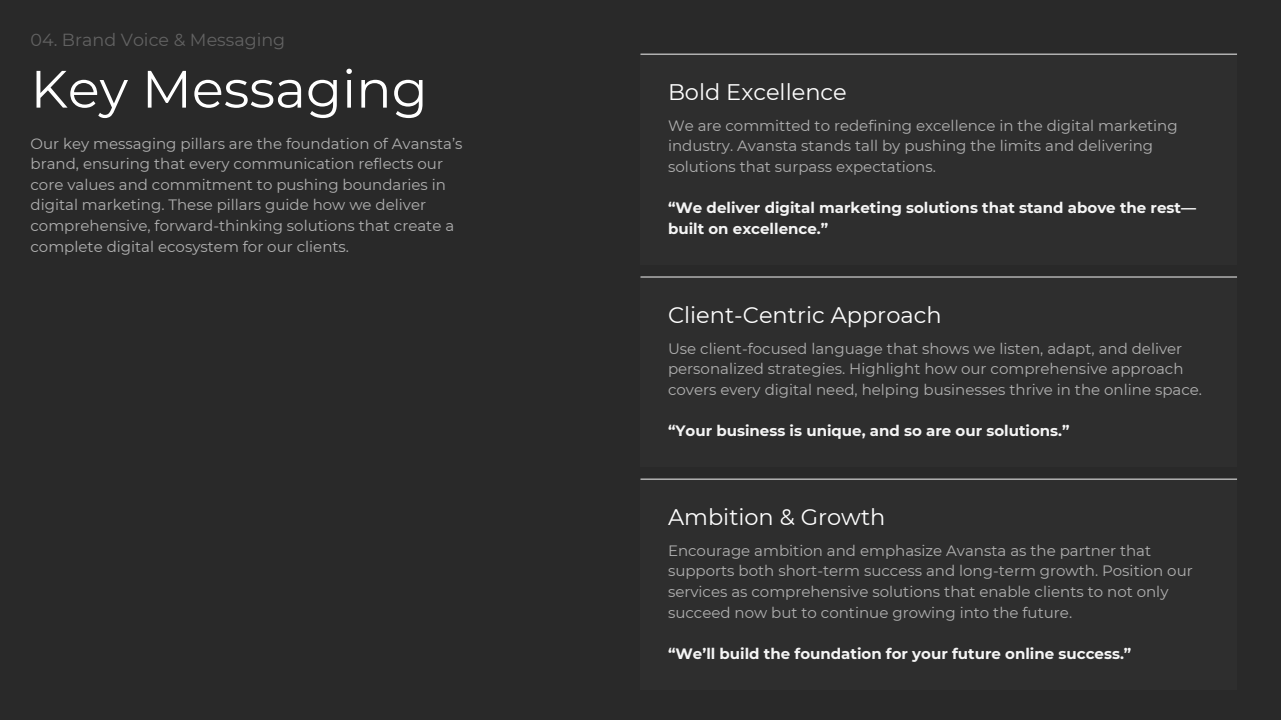
<style>
.page{position:relative;width:1281px;height:720px;background:#292929}
.page>*{position:absolute;margin:0;border:0;box-sizing:border-box;transform-origin:0 0}
.t1{font:52.5px "Montserrat";color:#fff}
.t2{font:22.5px "Montserrat";color:#fff}
.t3{font:17.5px "Montserrat";color:#626262}
.t4{font:15px/20.6px "Montserrat";color:#b0b0b0}
.t5{font:700 15px/20.6px "Montserrat";color:#f5f5f5}
</style>
<div class="page">
<div style="left:640px;top:54px;width:596px;height:210px;background:#2e2e2e"></div>
<hr style="left:640px;top:54px;width:597px;height:1px;background:#f5f5f5">
<div style="left:640px;top:479px;width:596px;height:210px;background:#2e2e2e"></div>
<hr style="left:640px;top:479px;width:597px;height:1px;background:#f5f5f5">
<div style="left:640px;top:277px;width:597px;height:189px;background:#2e2e2e"></div>
<hr style="left:640px;top:277px;width:597px;height:1px;background:#f5f5f5">
<p class="t3" style="left:31px;top:29px;width:256px">04. Brand Voice &amp; Messaging</p>
<h1 class="t1" style="left:31px;top:57px;width:399px">Key Messaging</h1>
<h3 class="t4" style="left:31px;top:133px;width:433px">Our key messaging pillars are the foundation of Avansta’s brand, ensuring that every communication reflects our core values and commitment to pushing boundaries in digital marketing. These pillars guide how we deliver comprehensive, forward-thinking solutions that create a complete digital ecosystem for our clients.</h3>
<h2 class="t2" style="left:668px;top:78px;width:180px">Bold Excellence</h2>
<p class="t4" style="left:668px;top:115px;width:511px">We are committed to redefining excellence in the digital marketing industry. Avansta stands tall by pushing the limits and delivering solutions that surpass expectations.</p>
<h4 class="t5" style="left:668px;top:198px;width:529px">“We deliver digital marketing solutions that stand above the rest— built on excellence.”</h4>
<h2 class="t2" style="left:668px;top:301px;width:275px">Client-Centric Approach</h2>
<p class="t4" style="left:668px;top:338px;width:535px">Use client-focused language that shows we listen, adapt, and deliver personalized strategies. Highlight how our comprehensive approach covers every digital need, helping businesses thrive in the online space.</p>
<h4 class="t5" style="left:668px;top:420px;width:403px">“Your business is unique, and so are our solutions.”</h4>
<h2 class="t2" style="left:668px;top:503px;width:219px">Ambition &amp; Growth</h2>
<p class="t4" style="left:668px;top:540px;width:526px">Encourage ambition and emphasize Avansta as the partner that supports both short-term success and long-term growth. Position our services as comprehensive solutions that enable clients to not only succeed now but to continue growing into the future.</p>
<h4 class="t5" style="left:668px;top:643px;width:465px">“We’ll build the foundation for your future online success.”</h4>
</div>
